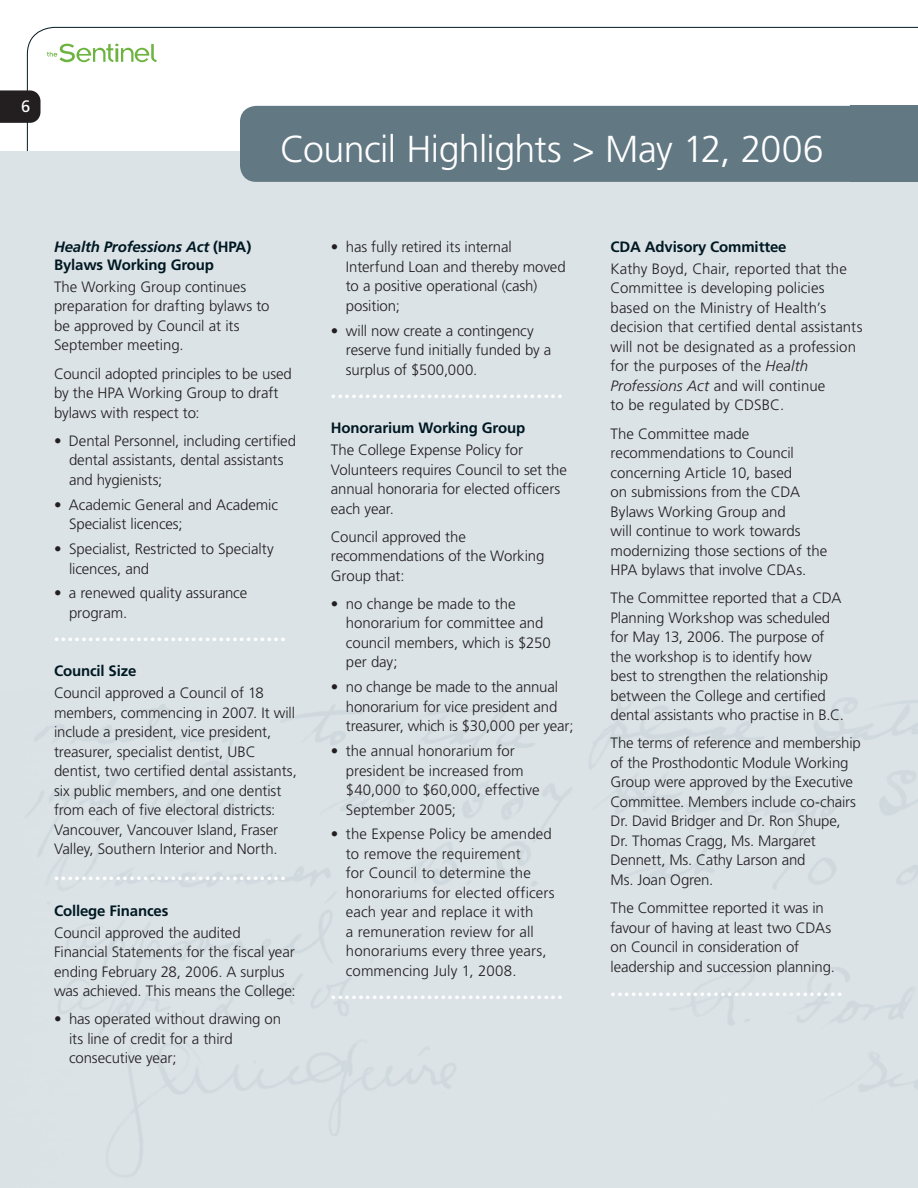
<style>
.page{position:relative;width:918px;height:1188px;background:#fff}
.page>*{position:absolute;margin:0;border:0;box-sizing:border-box;transform-origin:0 0}
.t1{font:300 37.5px "Frutiger";letter-spacing:-.015em;color:#fff}
.t2{font:16.5px "Frutiger";color:#fff}
.t3{font:300 15px/19.5px "Frutiger";letter-spacing:-.005em;color:#231f20}
.t4{font:700 15px/18px "Frutiger";letter-spacing:-.01em;color:#001822}
.t5{font:300 10.5px "Frutiger";color:#fff}
.s1{font-style:italic}
</style>
<div class="page">
<svg style="left:0;top:90px;width:41px;height:33px"></svg>
<div style="left:0;top:152px;width:918px;height:1036px;background:#dbe3e7"></div>
<div style="left:240px;top:106px;width:678px;height:76px;background:#627883;border-radius:16px"></div>
<svg style="left:47px;top:44px;width:110px;height:18px"></svg>
<div style="left:851px;top:106px;width:67px;height:76px;background:#627883"></div>
<p class="t2" style="left:21px;top:100px;width:11px">6</p>
<h1 class="t1" style="left:280px;top:133px;width:545px">Council Highlights &gt; May 12, 2006</h1>
<p class="t4" style="left:54px;top:239px;width:199px"><span class="s1">Health Professions Act</span> (HPA)<br>Bylaws Working Group</p>
<p class="t3" style="left:54px;top:278px;width:217px">The Working Group continues preparation for drafting bylaws to be approved by Council at its<br>September meeting.</p>
<p class="t3" style="left:54px;top:365px;width:239px">Council adopted principles to be used by the HPA Working Group to draft bylaws with respect to:</p>
<p class="t3" style="left:69px;top:432px;width:229px;text-indent:-15px">• Dental Personnel, including certified dental assistants, dental assistants and hygienists;</p>
<p class="t3" style="left:69px;top:496px;width:211px;text-indent:-15px">• Academic General and Academic<br>Specialist licences;</p>
<p class="t3" style="left:69px;top:540px;width:206px;text-indent:-15px">• Specialist, Restricted to Specialty licences, and</p>
<p class="t3" style="left:69px;top:585px;width:180px;text-indent:-15px">• a renewed quality assurance program.</p>
<p class="t5" style="left:54px;top:635px;width:233px">••••••••••••••••••••••••••••••••••</p>
<p class="t4" style="left:54px;top:663px;width:84px">Council Size</p>
<p class="t3" style="left:54px;top:684px;width:244px">Council approved a Council of 18 members, commencing in 2007. It will include a president, vice president, treasurer, specialist dentist, UBC dentist, two certified dental assistants, six public members, and one dentist from each of five electoral districts:<br>Vancouver, Vancouver Island, Fraser Valley, Southern Interior and North.</p>
<p class="t5" style="left:54px;top:874px;width:233px">••••••••••••••••••••••••••••••••••</p>
<p class="t4" style="left:54px;top:903px;width:116px">College Finances</p>
<p class="t3" style="left:54px;top:924px;width:243px">Council approved the audited Financial Statements for the fiscal year ending February 28, 2006. A surplus was achieved. This means the College:</p>
<p class="t3" style="left:69px;top:1010px;width:214px;text-indent:-15px">• has operated without drawing on its line of credit for a third consecutive year;</p>
<p class="t3" style="left:346px;top:239px;width:221px;text-indent:-15px">• has fully retired its internal<br>Interfund Loan and thereby moved to a positive operational (cash) position;</p>
<p class="t3" style="left:346px;top:322px;width:207px;text-indent:-15px">• will now create a contingency reserve fund initially funded by a surplus of $500,000.</p>
<p class="t5" style="left:331px;top:392px;width:233px">••••••••••••••••••••••••••••••••••</p>
<p class="t4" style="left:331px;top:420px;width:196px">Honorarium Working Group</p>
<p class="t3" style="left:331px;top:441px;width:238px">The College Expense Policy for<br>Volunteers requires Council to set the annual honoraria for elected officers each year.</p>
<p class="t3" style="left:331px;top:528px;width:215px">Council approved the recommendations of the Working<br>Group that:</p>
<p class="t3" style="left:346px;top:595px;width:206px;text-indent:-15px">• no change be made to the honorarium for committee and council members, which is $250 per day;</p>
<p class="t3" style="left:346px;top:678px;width:229px;text-indent:-15px">• no change be made to the annual honorarium for vice president and treasurer, which is $30,000 per year;</p>
<p class="t3" style="left:346px;top:742px;width:195px;text-indent:-15px">• the annual honorarium for president be increased from $40,000 to $60,000, effective<br>September 2005;</p>
<p class="t3" style="left:346px;top:826px;width:210px;text-indent:-15px">• the Expense Policy be amended to remove the requirement<br>for Council to determine the honorariums for elected officers each year and replace it with<br>a remuneration review for all honorariums every three years, commencing July 1, 2008.</p>
<p class="t5" style="left:331px;top:993px;width:233px">••••••••••••••••••••••••••••••••••</p>
<p class="t4" style="left:611px;top:239px;width:178px">CDA Advisory Committee</p>
<p class="t3" style="left:611px;top:260px;width:254px">Kathy Boyd, Chair, reported that the Committee is developing policies based on the Ministry of Health’s decision that certified dental assistants will not be designated as a profession for the purposes of the <span class="s1">Health Professions Act</span> and will continue<br>to be regulated by CDSBC.</p>
<p class="t3" style="left:611px;top:425px;width:218px">The Committee made recommendations to Council concerning Article 10, based<br>on submissions from the CDA<br>Bylaws Working Group and<br>will continue to work towards modernizing those sections of the<br>HPA bylaws that involve CDAs.</p>
<p class="t3" style="left:611px;top:589px;width:235px">The Committee reported that a CDA Planning Workshop was scheduled for May 13, 2006. The purpose of the workshop is to identify how<br>best to strengthen the relationship between the College and certified dental assistants who practise in B.C.</p>
<p class="t3" style="left:611px;top:735px;width:252px">The terms of reference and membership of the Prosthodontic Module Working<br>Group were approved by the Executive<br>Committee. Members include co-chairs<br>Dr. David Bridger and Dr. Ron Shupe,<br>Dr. Thomas Cragg, Ms. Margaret<br>Dennett, Ms. Cathy Larson and<br>Ms. Joan Ogren.</p>
<p class="t3" style="left:611px;top:899px;width:226px">The Committee reported it was in favour of having at least two CDAs on Council in consideration of leadership and succession planning.</p>
<p class="t5" style="left:611px;top:990px;width:233px">••••••••••••••••••••••••••••••••••</p>
</div>
